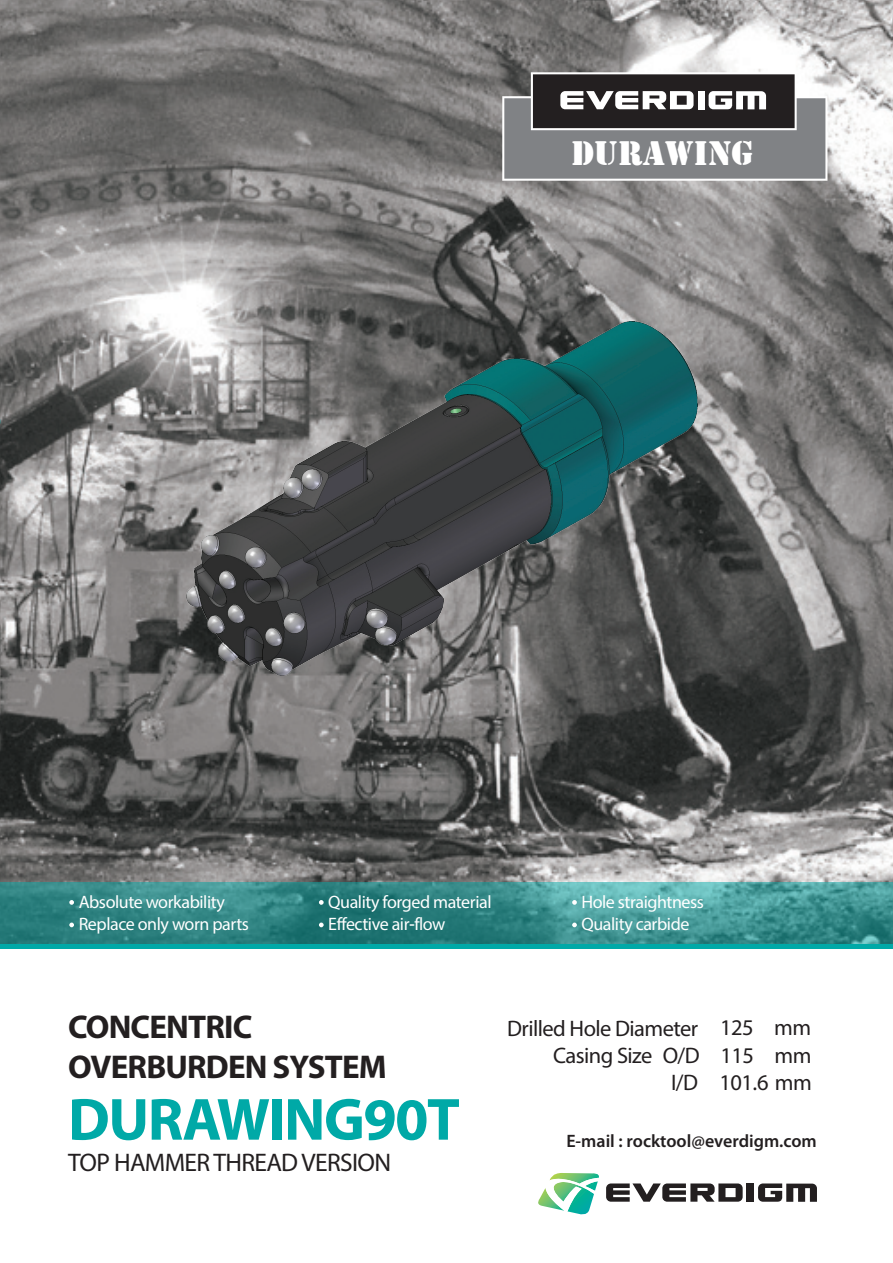
<style>
.page{position:relative;width:893px;height:1263px;background:#fff}
.page>*{position:absolute;margin:0;border:0;box-sizing:border-box;transform-origin:0 0}
.t1{font:700 60px "Myriad Hebrew";letter-spacing:-.025em;color:#00a9a7}
.t2{font:35.4px "Army";color:#fff}
.t3{font:700 33px "Myriad Hebrew";letter-spacing:-.025em;color:#231f20}
.t4{font:25.5px "Myriad Hebrew";letter-spacing:-.025em;color:#231f20}
.t5{font:22.5px "Myriad Hebrew";letter-spacing:-.025em;color:#231f20}
.t6{font:18px "Myriad Hebrew";letter-spacing:-.025em;color:#fff}
.t7{font:600 18px "Myriad Pro";color:#231f20}
</style>
<div class="page">
<img style="left:0;top:0;width:893px;height:882px">
<hr style="left:0;top:944px;width:893px;height:4px;background:#00a9a7">
<svg style="left:538px;top:1173px;width:61px;height:42px"></svg>
<div style="left:747px;top:1183px;width:7px;height:19px;background:#231f20"></div>
<svg style="left:606px;top:1183px;width:137px;height:19px"></svg>
<svg style="left:758px;top:1183px;width:59px;height:19px"></svg>
<svg style="left:0;top:882px;width:893px;height:62px;background:#388c8a"></svg>
<svg style="left:69px;top:900px;width:5px;height:5px"></svg>
<svg style="left:69px;top:922px;width:5px;height:5px"></svg>
<svg style="left:319px;top:900px;width:5px;height:5px"></svg>
<svg style="left:319px;top:922px;width:5px;height:5px"></svg>
<svg style="left:572px;top:900px;width:5px;height:5px"></svg>
<svg style="left:572px;top:922px;width:5px;height:5px"></svg>
<img style="left:187px;top:321px;width:511px;height:354px">
<svg style="left:502px;top:72px;width:325px;height:109px;background:#747475"></svg>
<h2 class="t2" style="left:571px;top:133px;width:184px">DURAWING</h2>
<p class="t6" style="left:79px;top:892px;width:148px">Absolute workability</p>
<p class="t6" style="left:79px;top:914px;width:172px">Replace only worn parts</p>
<p class="t6" style="left:328px;top:892px;width:165px">Quality forged material</p>
<p class="t6" style="left:328px;top:914px;width:119px">Effective air-flow</p>
<p class="t6" style="left:581px;top:892px;width:124px">Hole straightness</p>
<p class="t6" style="left:581px;top:914px;width:109px">Quality carbide</p>
<p class="t3" style="left:68px;top:1008px;width:186px">CONCENTRIC</p>
<p class="t3" style="left:68px;top:1048px;width:320px">OVERBURDEN SYSTEM</p>
<p class="t1" style="left:68px;top:1086px;width:393px">DURAWING90T</p>
<p class="t4" style="left:68px;top:1148px;width:325px">TOP HAMMER THREAD VERSION</p>
<p class="t5" style="left:507px;top:1016px;width:193px">Drilled Hole Diameter</p>
<p class="t5" style="left:553px;top:1043px;width:101px">Casing Size</p>
<p class="t5" style="left:663px;top:1043px;width:150px">O/D 115 mm</p>
<p class="t5" style="left:671px;top:1070px;width:142px">I/D 101.6 mm</p>
<p class="t5" style="left:720px;top:1015px;width:93px">125 mm</p>
<p class="t7" style="left:566px;top:1129px;width:252px">E-mail : rocktool@everdigm.com</p>
</div>
